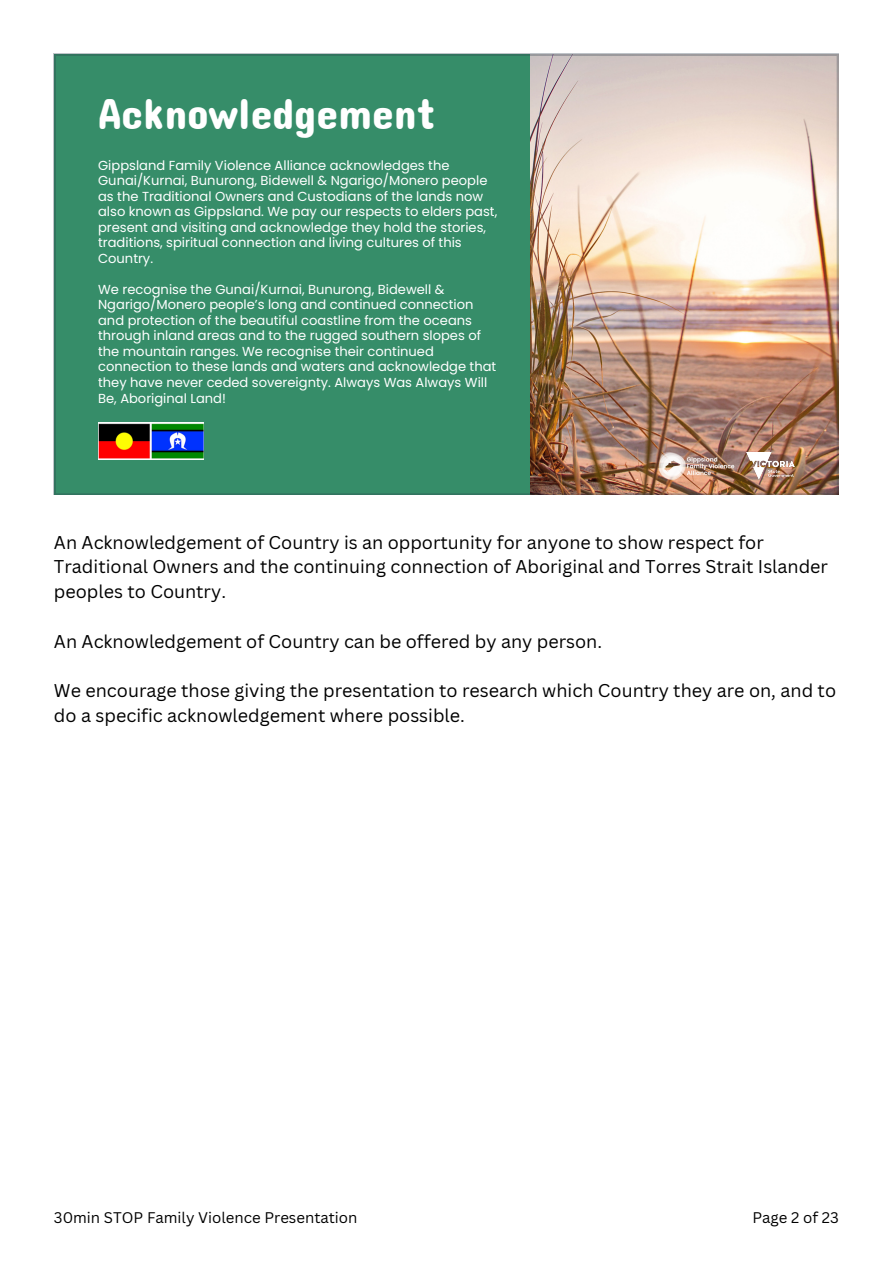
<style>
.page{position:relative;width:893px;height:1264px;background:#fff}
.page>*{position:absolute;margin:0;border:0;box-sizing:border-box;transform-origin:0 0}
.t1{font:43.5px "Concert One";color:#fff}
.t2{font:18px/24.8px "Canva Sans";color:#000}
.t3{font:15px "Canva Sans";color:#000}
.t4{font:13.05px/15.5px "Poppins";color:#fff}
</style>
<div class="page">
<img style="left:54px;top:54px;width:784px;height:441px">
<p class="t1" style="left:98px;top:86px;width:339px">Acknowledgement</p>
<p class="t4" style="left:98px;top:157px;width:400px">Gippsland Family Violence Alliance acknowledges the Gunai/Kurnai, Bunurong, Bidewell &amp; Ngarigo/Monero people as the Traditional Owners and Custodians of the lands now also known as Gippsland. We pay our respects to elders past, present and visiting and acknowledge they hold the stories, traditions, spiritual connection and living cultures of this Country.</p>
<p class="t4" style="left:98px;top:281px;width:399px">We recognise the Gunai/Kurnai, Bunurong, Bidewell &amp; Ngarigo/Monero people’s long and continued connection and protection of the beautiful coastline from the oceans through inland areas and to the rugged southern slopes of the mountain ranges. We recognise their continued connection to these lands and waters and acknowledge that they have never ceded sovereignty. Always Was Always Will Be, Aboriginal Land!</p>
<p class="t2" style="left:54px;top:529px;width:775px">An Acknowledgement of Country is an opportunity for anyone to show respect for<br>Traditional Owners and the continuing connection of Aboriginal and Torres Strait Islander peoples to Country.</p>
<p class="t2" style="left:54px;top:628px;width:549px">An Acknowledgement of Country can be offered by any person.</p>
<p class="t2" style="left:54px;top:677px;width:783px">We encourage those giving the presentation to research which Country they are on, and to do a specific acknowledgement where possible.</p>
<p class="t3" style="left:54px;top:1206px;width:305px">30min STOP Family Violence Presentation</p>
<p class="t3" style="left:752px;top:1206px;width:88px">Page 2 of 23</p>
</div>
